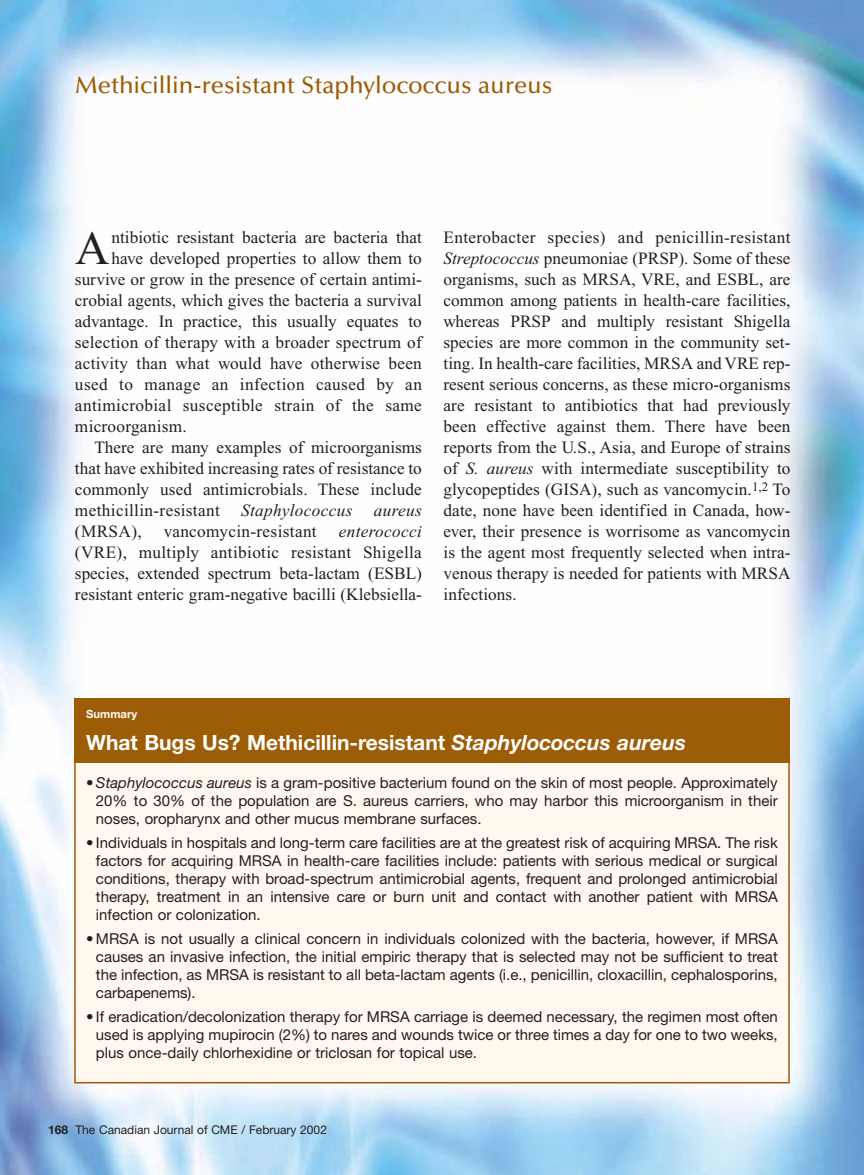
<style>
.page{position:relative;width:864px;height:1175px;background:#fff}
.page>*{position:absolute;margin:0;border:0;box-sizing:border-box;transform-origin:0 0}
.t1{font:47.55px "Times New Roman";color:#231f20}
.t2{font:500 24px "Optima";color:#9d5c06}
.t3{font:700 21px "Helvetica Neue";color:#fff}
.t4{font:17.25px/21px "Times New Roman";color:#231f20;text-align:justify}
.t5{font:17.25px "Times New Roman";letter-spacing:.02em;color:#231f20}
.t6{font:17.25px "Times New Roman";letter-spacing:.025em;color:#231f20}
.t7{font:italic 17.25px "Times New Roman";letter-spacing:.02em;color:#231f20}
.t8{font:15px/18px "Helvetica Neue";color:#231f20;text-align:justify}
.t9{font:12px "Helvetica Neue";color:#231f20}
.t10{font:700 11.25px "Helvetica Neue";color:#fff}
.s1{font-style:italic}
.s2{font-weight:700}
</style>
<div class="page">
<img style="left:0;top:0;width:864px;height:1174px">
<div style="left:74px;top:698px;width:716px;height:65px;background:#9d5c06"></div>
<div style="left:74px;top:763px;width:716px;height:319px;background:#fff8ee"></div>
<div style="left:74px;top:698px;width:716px;height:385px;border:2px solid #9d5c06"></div>
<h2 class="t2" style="left:75px;top:75px;width:479px">Methicillin-resistant Staphylococcus aureus</h2>
<h1 class="t1" style="left:75px;top:231px;width:36px">A</h1>
<p class="t4" style="left:112px;top:228px;width:312px">ntibiotic resistant bacteria are bacteria that</p>
<p class="t4" style="left:112px;top:249px;width:312px">have developed properties to allow them to</p>
<p class="t4" style="left:75px;top:270px;width:348px">survive or grow in the presence of certain antimi-</p>
<p class="t4" style="left:75px;top:291px;width:348px">crobial agents, which gives the bacteria a survival</p>
<p class="t4" style="left:75px;top:312px;width:348px">advantage. In practice, this usually equates to</p>
<p class="t4" style="left:75px;top:333px;width:348px">selection of therapy with a broader spectrum of</p>
<p class="t4" style="left:75px;top:354px;width:348px">activity than what would have otherwise been</p>
<p class="t6" style="left:75px;top:378px;width:348px">used to manage an infection caused by an</p>
<p class="t5" style="left:75px;top:399px;width:348px">antimicrobial susceptible strain of the same</p>
<p class="t4" style="left:75px;top:417px;width:113px">microorganism.</p>
<p class="t4" style="left:94px;top:438px;width:329px">There are many examples of microorganisms</p>
<p class="t4" style="left:75px;top:459px;width:348px">that have exhibited increasing rates of resistance to</p>
<p class="t4" style="left:75px;top:480px;width:348px">commonly used antimicrobials. These include</p>
<p class="t5" style="left:75px;top:504px;width:348px">methicillin-resistant <span class="s1">Staphylococcus aureus</span></p>
<p class="t4" style="left:75px;top:522px;width:68px">(MRSA),</p>
<p class="t5" style="left:164px;top:525px;width:154px">vancomycin-resistant</p>
<p class="t7" style="left:339px;top:525px;width:85px">enterococci</p>
<p class="t4" style="left:75px;top:543px;width:348px">(VRE), multiply antibiotic resistant Shigella species, extended spectrum beta-lactam (ESBL) resistant enteric gram-negative bacilli (Klebsiella-</p>
<p class="t4" style="left:444px;top:228px;width:349px">Enterobacter species) and penicillin-resistant <span class="s1">Streptococcus</span> pneumoniae (PRSP). Some of these organisms, such as MRSA, VRE, and ESBL, are common among patients in health-care facilities, whereas PRSP and multiply resistant Shigella species are more common in the community set&shy;ting. In health-care facilities, MRSA and VRE rep&shy;resent serious concerns, as these micro-organisms are resistant to antibiotics that had previously been effective against them. There have been reports from the U.S., Asia, and Europe of strains of <span class="s1">S. aureus</span> with intermediate susceptibility to glycopeptides (GISA), such as vancomycin.<sup>1,2</sup> To date, none have been identified in Canada, how&shy;ever, their presence is worrisome as vancomycin is the agent most frequently selected when intra&shy;venous therapy is needed for patients with MRSA infections.</p>
<p class="t10" style="left:86px;top:710px;width:53px">Summary</p>
<p class="t3" style="left:86px;top:735px;width:601px">What Bugs Us? Methicillin-resistant <span class="s1">Staphylococcus aureus</span></p>
<p class="t8" style="left:96px;top:775px;width:683px;text-indent:-10px">•<span class="s1">Staphylococcus aureus</span> is a gram-positive bacterium found on the skin of most people. Approximately 20% to 30% of the population are S. aureus carriers, who may harbor this microorganism in their noses, oropharynx and other mucus membrane surfaces.</p>
<p class="t8" style="left:96px;top:835px;width:683px;text-indent:-10px">• Individuals in hospitals and long-term care facilities are at the greatest risk of acquiring MRSA. The risk factors for acquiring MRSA in health-care facilities include: patients with serious medical or surgical conditions, therapy with broad-spectrum antimicrobial agents, frequent and prolonged antimicrobial therapy, treatment in an intensive care or burn unit and contact with another patient with MRSA infection or colonization.</p>
<p class="t8" style="left:96px;top:931px;width:683px;text-indent:-10px">• MRSA is not usually a clinical concern in individuals colonized with the bacteria, however, if MRSA causes an invasive infection, the initial empiric therapy that is selected may not be sufficient to treat the infection, as MRSA is resistant to all beta-lactam agents (i.e., penicillin, cloxacillin, cephalosporins, carbapenems).</p>
<p class="t8" style="left:96px;top:1009px;width:683px;text-indent:-10px">• If eradication/decolonization therapy for MRSA carriage is deemed necessary, the regimen most often used is applying mupirocin (2%) to nares and wounds twice or three times a day for one to two weeks, plus once-daily chlorhexidine or triclosan for topical use.</p>
<p class="t9" style="left:48px;top:1125px;width:281px"><span class="s2">168</span> The Canadian Journal of CME / February 2002</p>
</div>
